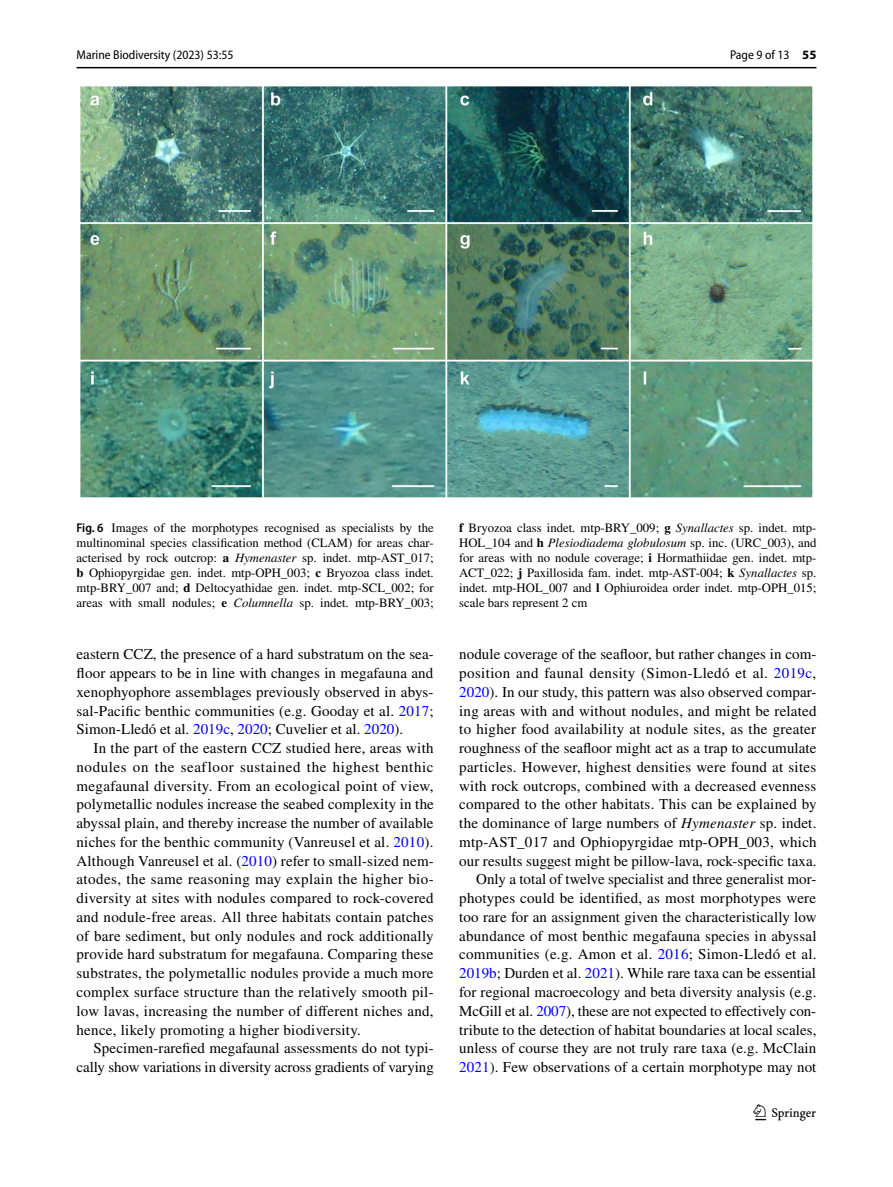
<style>
.page{position:relative;width:893px;height:1187px;background:#fff}
.page>*{position:absolute;margin:0;border:0;box-sizing:border-box;transform-origin:0 0}
.t1{font:22.5px "Springnew Regular 3";color:#000}
.t2{font:15px/18.8px "STIX";letter-spacing:.01em;color:#000;text-align:justify}
.t3{font:12.75px/15px "STIX";color:#000;text-align:justify}
.t4{font:semi-condensed 12.75px "Myriad Pro";color:#000}
.s1{font-weight:700;font-stretch:normal}
.s2{font-family:"Myriad Pro";font-weight:600;font-stretch:semi-condensed}
.s3{font-weight:700}
.s4{font-style:italic}
.s5{color:#00f}
</style>
<div class="page">
<hr style="left:77px;top:67px;width:739px;height:1px;background:#000">
<img style="left:81px;top:87px;width:731px;height:410px">
<p class="t4" style="left:77px;top:48px;width:158px">Marine Biodiversity (2023) 53:55</p>
<p class="t4" style="left:730px;top:48px;width:88px">Page 9 of 13 <span class="s1">55</span></p>
<p class="t3" style="left:77px;top:521px;width:359px"><span class="s2">Fig. 6</span> Images of the morphotypes recognised as specialists by the multinominal species classification method (CLAM) for areas char&shy;acterised by rock outcrop: <span class="s3">a</span> <span class="s4">Hymenaster</span> sp. indet. mtp-AST_017; <span class="s3">b</span> Ophiopyrgidae gen. indet. mtp-OPH_003; <span class="s3">c</span> Bryozoa class indet. mtp-BRY_007 and; <span class="s3">d</span> Deltocyathidae gen. indet. mtp-SCL_002; for areas with small nodules; <span class="s3">e</span> <span class="s4">Columnella</span> sp. indet. mtp-BRY_003;</p>
<p class="t3" style="left:459px;top:521px;width:359px"><span class="s3">f</span> Bryozoa class indet. mtp-BRY_009; <span class="s3">g</span> <span class="s4">Synallactes</span> sp. indet. mtp-HOL_104 and <span class="s3">h</span> <span class="s4">Plesiodiadema globulosum</span> sp. inc. (URC_003), and for areas with no nodule coverage; <span class="s3">i</span> Hormathiidae gen. indet. mtp-ACT_022; <span class="s3">j</span> Paxillosida fam. indet. mtp-AST-004; <span class="s3">k</span> <span class="s4">Synallactes</span> sp. indet. mtp-HOL_007 and <span class="s3">l</span> Ophiuroidea order indet. mtp-OPH_015; scale bars represent 2 cm</p>
<p class="t2" style="left:77px;top:646px;width:359px">eastern CCZ, the presence of a hard substratum on the sea&shy;floor appears to be in line with changes in megafauna and xenophyophore assemblages previously observed in abys&shy;sal-Pacific benthic communities (e.g. Gooday et al. <span class="s5">2017</span>; Simon-Lledó et al. <span class="s5">2019c</span>, <span class="s5">2020</span>; Cuvelier et al. <span class="s5">2020</span>).</p>
<p class="t2" style="left:77px;top:739px;width:359px;text-indent:17px">In the part of the eastern CCZ studied here, areas with nodules on the seafloor sustained the highest benthic megafaunal diversity. From an ecological point of view, polymetallic nodules increase the seabed complexity in the abyssal plain, and thereby increase the number of available niches for the benthic community (Vanreusel et al. <span class="s5">2010</span>).<br>Although Vanreusel et al. (<span class="s5">2010</span>) refer to small-sized nem&shy;atodes, the same reasoning may explain the higher bio&shy;diversity at sites with nodules compared to rock-covered and nodule-free areas. All three habitats contain patches of bare sediment, but only nodules and rock additionally provide hard substratum for megafauna. Comparing these substrates, the polymetallic nodules provide a much more complex surface structure than the relatively smooth pil&shy;low lavas, increasing the number of different niches and, hence, likely promoting a higher biodiversity.</p>
<p class="t2" style="left:77px;top:1039px;width:359px;text-align:right">Specimen-rarefied megafaunal assessments do not typi&shy;cally show variations in diversity across gradients of varying</p>
<p class="t2" style="left:459px;top:646px;width:359px;text-align:right">nodule coverage of the seafloor, but rather changes in com&shy;position and faunal density (Simon-Lledó et al. <span class="s5">2019c</span>, <span class="s5">2020</span>). In our study, this pattern was also observed compar&shy;ing areas with and without nodules, and might be related to higher food availability at nodule sites, as the greater roughness of the seafloor might act as a trap to accumulate particles. However, highest densities were found at sites with rock outcrops, combined with a decreased evenness compared to the other habitats. This can be explained by the dominance of large numbers of <span class="s4">Hymenaster</span> sp. indet. mtp-AST_017 and Ophiopyrgidae mtp-OPH_003, which our results suggest might be pillow-lava, rock-specific taxa.<br>Only a total of twelve specialist and three generalist mor&shy;photypes could be identified, as most morphotypes were too rare for an assignment given the characteristically low abundance of most benthic megafauna species in abyssal communities (e.g. Amon et al. <span class="s5">2016</span>; Simon-Lledó et al.<br><span class="s5">2019b</span>; Durden et al. <span class="s5">2021</span>). While rare taxa can be essential for regional macroecology and beta diversity analysis (e.g.<br>McGill et al. <span class="s5">2007</span>), these are not expected to effectively con&shy;tribute to the detection of habitat boundaries at local scales, unless of course they are not truly rare taxa (e.g. McClain <span class="s5">2021</span>). Few observations of a certain morphotype may not</p>
<h1 class="t1" style="left:755px;top:1104px;width:62px">1 3</h1>
</div>
